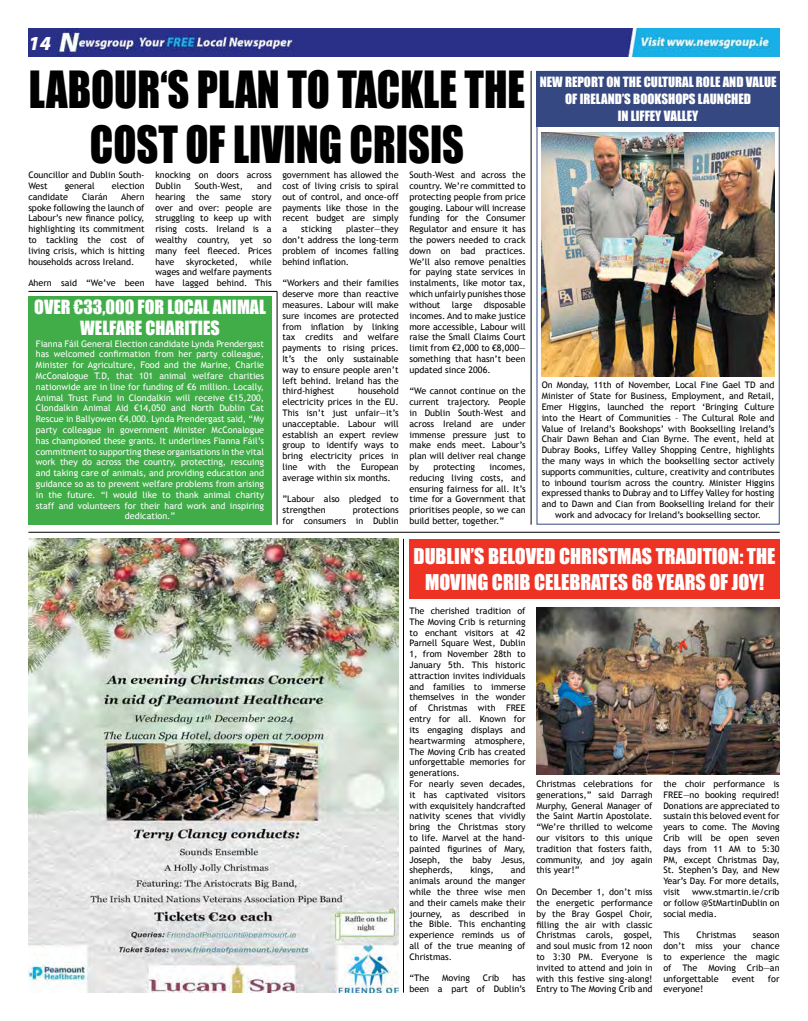
<style>
.page{position:relative;width:808px;height:1021px;background:#fff}
.page>*{position:absolute;margin:0;border:0;box-sizing:border-box;transform-origin:0 0}
.t1{font:47px/55px "Impact";color:#000;text-align:center;scale:.9 1}
.t2{font:20px/26px "Impact";color:#fff;text-align:center}
.t3{font:italic 900 20px "Myriad Pro";color:#fff}
.t4{font:18px/21.6px "Impact";color:#fff;text-align:center}
.t5{font:13px/17px "Impact";color:#fff;text-align:center}
.t6{font:9px/10.8px "Trebuchet MS";color:#000;text-align:justify}
.t7{font:9px/10.8px "Trebuchet MS";color:#fff;text-align:center}
</style>
<div class="page">
<img style="left:28px;top:28px;width:752px;height:29px">
<hr style="left:28px;top:531px;width:752px;height:1px;background:#000">
<div style="left:536px;top:71px;width:244px;height:55px;background:#354881"></div>
<img style="left:542px;top:133px;width:232px;height:243px">
<div style="left:536px;top:71px;width:244px;height:453px;border:1px solid #354881"></div>
<hr style="left:531px;top:71px;width:1px;height:453px;background:#000">
<hr style="left:403px;top:539px;width:1px;height:453px;background:#000">
<div style="left:28px;top:296px;width:244px;height:228px;background:#41ad49"></div>
<hr style="left:28px;top:291px;width:249px;height:1px;background:#000">
<hr style="left:277px;top:291px;width:1px;height:233px;background:#000">
<img style="left:28px;top:539px;width:371px;height:453px">
<div style="left:409px;top:539px;width:371px;height:59px;background:#ee3324"></div>
<img style="left:536px;top:607px;width:244px;height:167px">
<h2 class="t3" style="left:28px;top:30px;width:24px">14</h2>
<h1 class="t1" style="left:29px;top:61px;width:553px">LABOUR‘S PLAN TO TACKLE THE<br>COST OF LIVING CRISIS</h1>
<p class="t6" style="left:28px;top:170px;width:118px">Councillor and Dublin South-<br>West</p>
<p class="t6" style="left:155px;top:170px;width:118px">knocking on doors across<br>Dublin</p>
<p class="t6" style="left:282px;top:170px;width:118px">government has allowed the cost of living crisis to spiral out of control, and once-off payments like those in the recent budget are simply a</p>
<p class="t6" style="left:409px;top:170px;width:118px">South-West and across the country. We’re committed to protecting people from price gouging. Labour will increase funding for the Consumer Regulator and ensure it has the powers needed to crack down on bad practices.<br>We’ll also remove penalties for paying state services in instalments, like motor tax, which unfairly punishes those without</p>
<p class="t6" style="left:65px;top:180px;width:32px">general</p>
<p class="t6" style="left:112px;top:180px;width:34px">election</p>
<p class="t6" style="left:28px;top:191px;width:41px">candidate</p>
<p class="t6" style="left:82px;top:191px;width:27px">Ciarán</p>
<p class="t6" style="left:155px;top:180px;width:118px;text-indent:102px">and hearing the same story over and over: people are struggling to keep up with rising costs. Ireland is a wealthy country, yet so many feel fleeced. Prices have</p>
<p class="t6" style="left:195px;top:180px;width:50px">South-West,</p>
<p class="t6" style="left:28px;top:191px;width:118px;text-indent:93px">Ahern spoke following the launch of Labour’s new finance policy, highlighting its commitment to tackling the cost of living crisis, which is hitting households across Ireland.</p>
<p class="t6" style="left:28px;top:278px;width:118px">Ahern said “We’ve been</p>
<p class="t6" style="left:282px;top:224px;width:118px;text-indent:64px">plaster—they don’t address the long-term problem of incomes falling behind inflation.</p>
<p class="t6" style="left:282px;top:278px;width:118px">“Workers and their families deserve more than reactive measures. Labour will make sure incomes are protected from inflation by linking tax credits and welfare payments to rising prices.<br>It’s the only sustainable way to ensure people aren’t left behind. Ireland has the third-highest</p>
<p class="t6" style="left:301px;top:224px;width:32px">sticking</p>
<p class="t6" style="left:155px;top:256px;width:118px;text-indent:95px">while wages and welfare payments have lagged behind. This</p>
<p class="t6" style="left:186px;top:256px;width:53px">skyrocketed,</p>
<h3 class="t4" style="left:34px;top:295px;width:233px">OVER €33,000 FOR LOCAL ANIMAL<br>WELFARE CHARITIES</h3>
<p class="t7" style="left:36px;top:338px;width:230px">Fianna Fáil General Election candidate Lynda Prendergast has welcomed confirmation from her party colleague, Minister for Agriculture, Food and the Marine, Charlie McConalogue T.D, that 101 animal welfare charities nationwide are in line for funding of €6 million. Locally, Animal Trust Fund in Clondalkin will receive €15,200, Clondalkin Animal Aid €14,050 and North Dublin Cat Rescue in Ballyowen €4,000. Lynda Prendergast said, “My party colleague in government Minister McConalogue has championed these grants. It underlines Fianna Fáil’s commitment to supporting these organisations in the vital work they do across the country, protecting, rescuing and taking care of animals, and providing education and guidance so as to prevent welfare problems from arising in the future. “I would like to thank animal charity staff and volunteers for their hard work and inspiring dedication.”</p>
<p class="t6" style="left:409px;top:299px;width:118px;text-indent:74px">disposable incomes. And to make justice more accessible, Labour will raise the Small Claims Court limit from €2,000 to €8,000— something that hasn’t been updated since 2006.</p>
<p class="t6" style="left:409px;top:386px;width:118px">“We cannot continue on the current trajectory. People in Dublin South-West and across Ireland are under immense pressure just to make ends meet. Labour’s plan will deliver real change by</p>
<p class="t6" style="left:452px;top:299px;width:22px">large</p>
<p class="t6" style="left:282px;top:386px;width:118px;text-indent:76px">household electricity prices in the EU.<br>This isn’t just unfair—it’s unacceptable. Labour will establish an expert review group to identify ways to bring electricity prices in line with the European average within six months.</p>
<p class="t6" style="left:282px;top:494px;width:118px">”Labour also pledged to strengthen</p>
<p class="t6" style="left:409px;top:461px;width:118px;text-indent:80px">incomes, reducing living costs, and ensuring fairness for all. It’s time for a Government that prioritises people, so we can build better, together.”</p>
<p class="t6" style="left:433px;top:461px;width:43px">protecting</p>
<p class="t6" style="left:282px;top:504px;width:118px;text-align:right">protections<br>for consumers in Dublin</p>
<h3 class="t5" style="left:540px;top:73px;width:238px">NEW REPORT ON THE CULTURAL ROLE AND VALUE<br>OF IRELAND’S BOOKSHOPS LAUNCHED<br>IN LIFFEY VALLEY</h3>
<p class="t6" style="left:542px;top:380px;width:234px;text-align:center">On Monday, 11th of November, Local Fine Gael TD and Minister of State for Business, Employment, and Retail, Emer Higgins, launched the report ‘Bringing Culture into the Heart of Communities – The Cultural Role and Value of Ireland’s Bookshops’ with Bookselling Ireland’s Chair Dawn Behan and Cian Byrne. The event, held at Dubray Books, Liffey Valley Shopping Centre, highlights the many ways in which the bookselling sector actively supports communities, culture, creativity and contributes to inbound tourism across the country. Minister Higgins expressed thanks to Dubray and to Liffey Valley for hosting and to Dawn and Cian from Bookselling Ireland for their work and advocacy for Ireland’s bookselling sector.</p>
<h2 class="t2" style="left:414px;top:542px;width:363px">DUBLIN’S BELOVED CHRISTMAS TRADITION: THE<br>MOVING CRIB CELEBRATES 68 YEARS OF JOY!</h2>
<p class="t6" style="left:409px;top:605px;width:118px;text-align:left">The cherished tradition of<br>The Moving Crib is returning to enchant visitors at 42<br>Parnell Square West, Dublin<br>1, from November 28th to<br>January 5th. This historic attraction invites individuals and families to immerse themselves in the wonder of Christmas with FREE entry for all. Known for its engaging displays and heartwarming atmosphere,<br>The Moving Crib has created unforgettable memories for generations.<br>For nearly seven decades, it has captivated visitors with exquisitely handcrafted nativity scenes that vividly bring the Christmas story to life. Marvel at the hand&shy;painted figurines of Mary,<br>Joseph, the baby Jesus, shepherds,</p>
<p class="t6" style="left:536px;top:778px;width:118px">Christmas celebrations for generations,” said Darragh Murphy, General Manager of the Saint Martin Apostolate. “We’re thrilled to welcome our visitors to this unique tradition that fosters faith, community, and joy again this year!”</p>
<p class="t6" style="left:536px;top:886px;width:118px">On December 1, don’t miss the energetic performance by the Bray Gospel Choir, filling the air with classic Christmas carols, gospel, and soul music from 12 noon to 3:30 PM. Everyone is invited to attend and join in with this festive sing-along!<br>Entry to The Moving Crib and</p>
<p class="t6" style="left:663px;top:778px;width:118px">the choir performance is FREE—no booking required!<br>Donations are appreciated to sustain this beloved event for years to come. The Moving Crib will be open seven days from 11 AM to 5:30<br>PM, except Christmas Day, St. Stephen’s Day, and New Year’s Day. For more details, visit</p>
<p class="t6" style="left:409px;top:864px;width:118px;text-indent:101px">and animals around the manger while the three wise men and their camels make their journey, as described in the Bible. This enchanting experience reminds us of all of the true meaning of Christmas.</p>
<p class="t6" style="left:409px;top:972px;width:21px">“The</p>
<p class="t6" style="left:442px;top:972px;width:29px">Moving</p>
<p class="t6" style="left:483px;top:972px;width:18px">Crib</p>
<p class="t6" style="left:470px;top:864px;width:25px">kings,</p>
<p class="t6" style="left:663px;top:886px;width:118px;text-indent:29px">www.stmartin.ie/crib or follow @StMartinDublin on social media.</p>
<p class="t6" style="left:663px;top:929px;width:18px">This</p>
<p class="t6" style="left:697px;top:929px;width:41px">Christmas</p>
<p class="t6" style="left:663px;top:929px;width:118px;text-indent:90px">season don’t miss your chance to experience the magic of The Moving Crib—an unforgettable</p>
<p class="t6" style="left:409px;top:972px;width:118px;text-align:right">has<br>been a part of Dublin’s</p>
<p class="t6" style="left:732px;top:973px;width:24px">event</p>
<p class="t6" style="left:768px;top:973px;width:13px">for</p>
<p class="t6" style="left:663px;top:983px;width:42px">everyone!</p>
</div>
